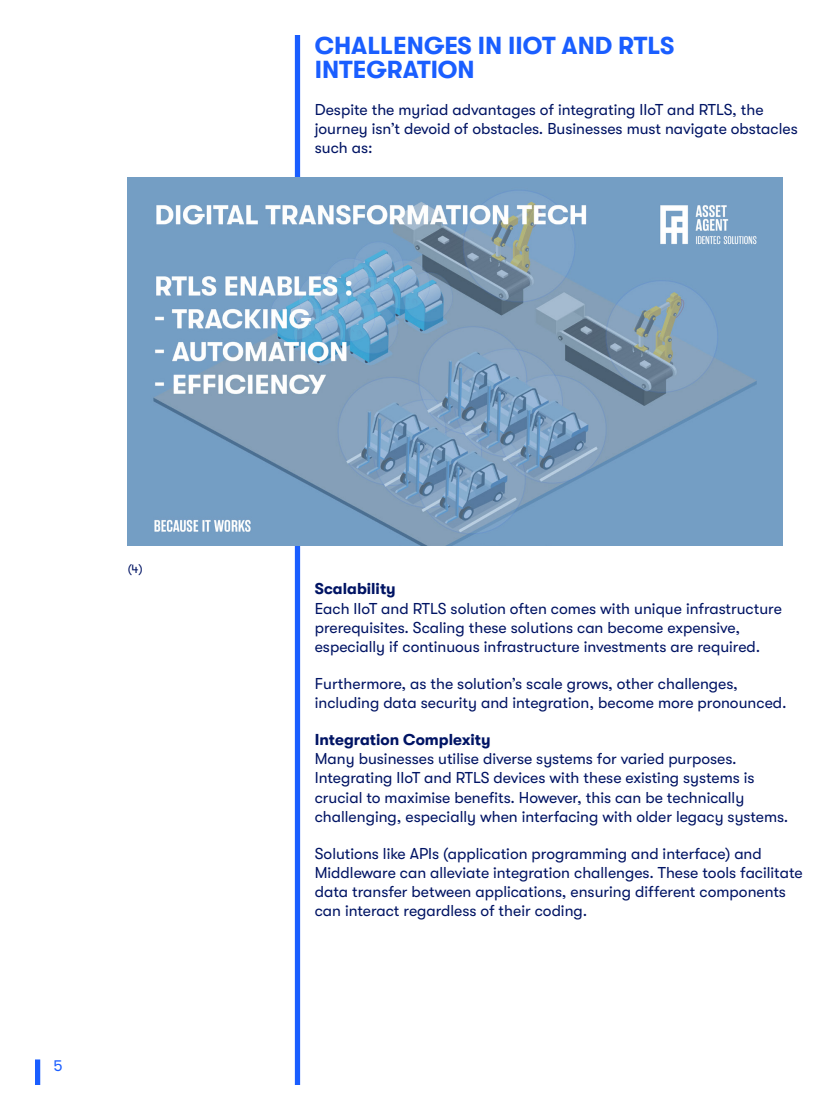
<style>
.page{position:relative;width:840px;height:1120px;background:#fff}
.page>*{position:absolute;margin:0;border:0;box-sizing:border-box;transform-origin:0 0}
.Body{font:700 24.5px/24.5px "GT Walsheim";color:#1a5eff}
.Body-2{font:15.75px/19.2px "GT Walsheim";color:#001464}
.Header_3{font:15.75px/19.2px "GT Walsheim";color:#001464}
.t1{font:15.75px "GT Walsheim";color:#1a5eff}
.Number_under_Picture{font:12.25px "GT Walsheim";color:#001464}
.s1{font-weight:700}
</style>
<div class="page">
<div style="left:35px;top:1059px;width:5px;height:26px;background:#1a5eff"></div>
<div style="left:295px;top:35px;width:5px;height:1050px;background:#1a5eff"></div>
<img style="left:128px;top:178px;width:654px;height:368px">
<p class="Number_under_Picture" style="left:128px;top:562px;width:16px">(4)</p>
<p class="t1" style="left:53px;top:1057px;width:11px">5</p>
<p class="Body" style="left:315px;top:33px;width:361px">CHALLENGES IN IIOT AND RTLS<br>INTEGRATION</p>
<p class="Body-2" style="left:315px;top:100px;width:484px">Despite the myriad advantages of integrating IIoT and RTLS, the journey isn’t devoid of obstacles. Businesses must navigate obstacles such as:</p>
<p class="Header_3" style="left:315px;top:580px;width:469px"><span class="s1">Scalability<br></span>Each IIoT and RTLS solution often comes with unique infrastructure prerequisites. Scaling these solutions can become expensive, especially if continuous infrastructure investments are required.</p>
<p class="Body-2" style="left:315px;top:674px;width:473px">Furthermore, as the solution’s scale grows, other challenges, including data security and integration, become more pronounced.</p>
<p class="Header_3" style="left:315px;top:730px;width:475px"><span class="s1">Integration Complexity<br></span>Many businesses utilise diverse systems for varied purposes.<br>Integrating IIoT and RTLS devices with these existing systems is crucial to maximise benefits. However, this can be technically challenging, especially when interfacing with older legacy systems.</p>
<p class="Body-2" style="left:315px;top:844px;width:490px">Solutions like APIs (application programming and interface) and Middleware can alleviate integration challenges. These tools facilitate data transfer between applications, ensuring different components can interact regardless of their coding.</p>
</div>
